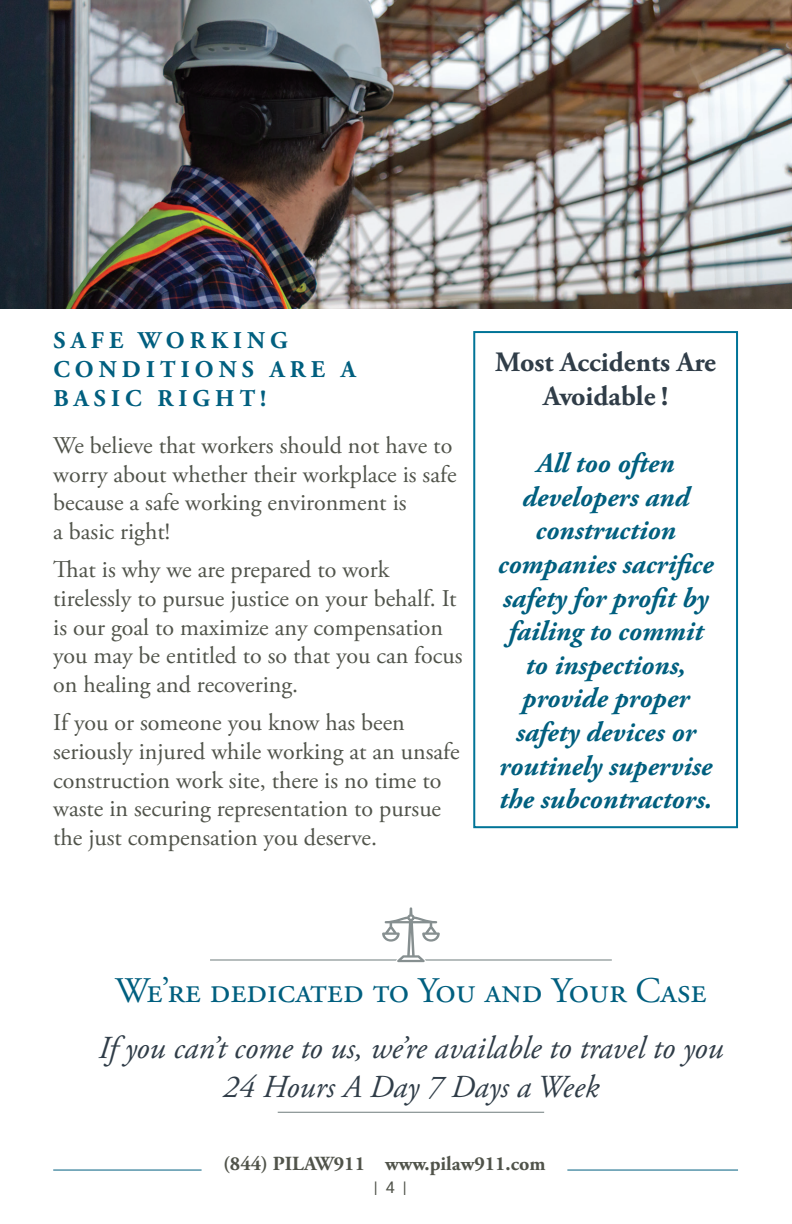
<style>
.page{position:relative;width:792px;height:1224px;background:#fff}
.page>*{position:absolute;margin:0;border:0;box-sizing:border-box;transform-origin:0 0}
.t1{font:36px "Adobe Garamond Pro";color:#005f7f}
.t2{font:italic 32px/38.4px "Adobe Garamond Pro";color:#303d48;text-align:center}
.t3{font:italic 700 28px/33.6px "Adobe Garamond Pro";color:#005f7f;text-align:center}
.t4{font:700 28px/33.6px "Adobe Garamond Pro";color:#303d48;text-align:center}
.t5{font:24px/28.8px "Adobe Garamond Pro";color:#50534a}
.t6{font:700 24px/28.8px "Adobe Garamond Pro";letter-spacing:.215em;color:#005f7f}
.t7{font:700 20px "Adobe Garamond Pro";color:#50534a}
.t8{font:16px "Roboto";color:#50534a}
</style>
<div class="page">
<hr style="left:53px;top:1169px;width:149px;height:1px;background:#005f7f">
<hr style="left:567px;top:1169px;width:171px;height:1px;background:#005f7f">
<img style="left:0;top:0;width:792px;height:308px">
<hr style="left:210px;top:959px;width:402px;height:1px;background:#6e7c7c">
<svg style="left:381px;top:907px;width:60px;height:56px"></svg>
<hr style="left:278px;top:1112px;width:266px;height:1px;background:#6e7c7c">
<div style="left:473px;top:331px;width:265px;height:497px;border:2px solid #007497"></div>
<p class="t6" style="left:53px;top:327px;width:304px">SAFE WORKING<br>CONDITIONS ARE A<br>BASIC RIGHT!</p>
<p class="t5" style="left:53px;top:432px;width:405px">We believe that workers should not have to worry about whether their workplace is safe because a safe working environment is<br>a basic right!</p>
<p class="t5" style="left:53px;top:556px;width:411px">That is why we are prepared to work tirelessly to pursue justice on your behalf. It is our goal to maximize any compensation you may be entitled to so that you can focus on healing and recovering.</p>
<p class="t5" style="left:53px;top:709px;width:408px">If you or someone you know has been seriously injured while working at an unsafe construction work site, there is no time to waste in securing representation to pursue the just compensation you deserve.</p>
<p class="t4" style="left:495px;top:346px;width:222px">Most Accidents Are<br>Avoidable !</p>
<p class="t3" style="left:498px;top:447px;width:217px">All too often developers and construction companies sacrifice safety for profit by failing to commit to inspections, provide proper safety devices or routinely supervise the subcontractors.</p>
<h1 class="t1" style="left:115px;top:969px;width:593px">We’re dedicated to You and Your Case</h1>
<h2 class="t2" style="left:98px;top:1030px;width:626px">If you can’t come to us, we’re available to travel to you<br>24 Hours A Day 7 Days a Week</h2>
<p class="t7" style="left:223px;top:1152px;width:324px">(844) PILAW911 www.pilaw911.com</p>
<p class="t8" style="left:374px;top:1176px;width:35px">| 4 |</p>
</div>
